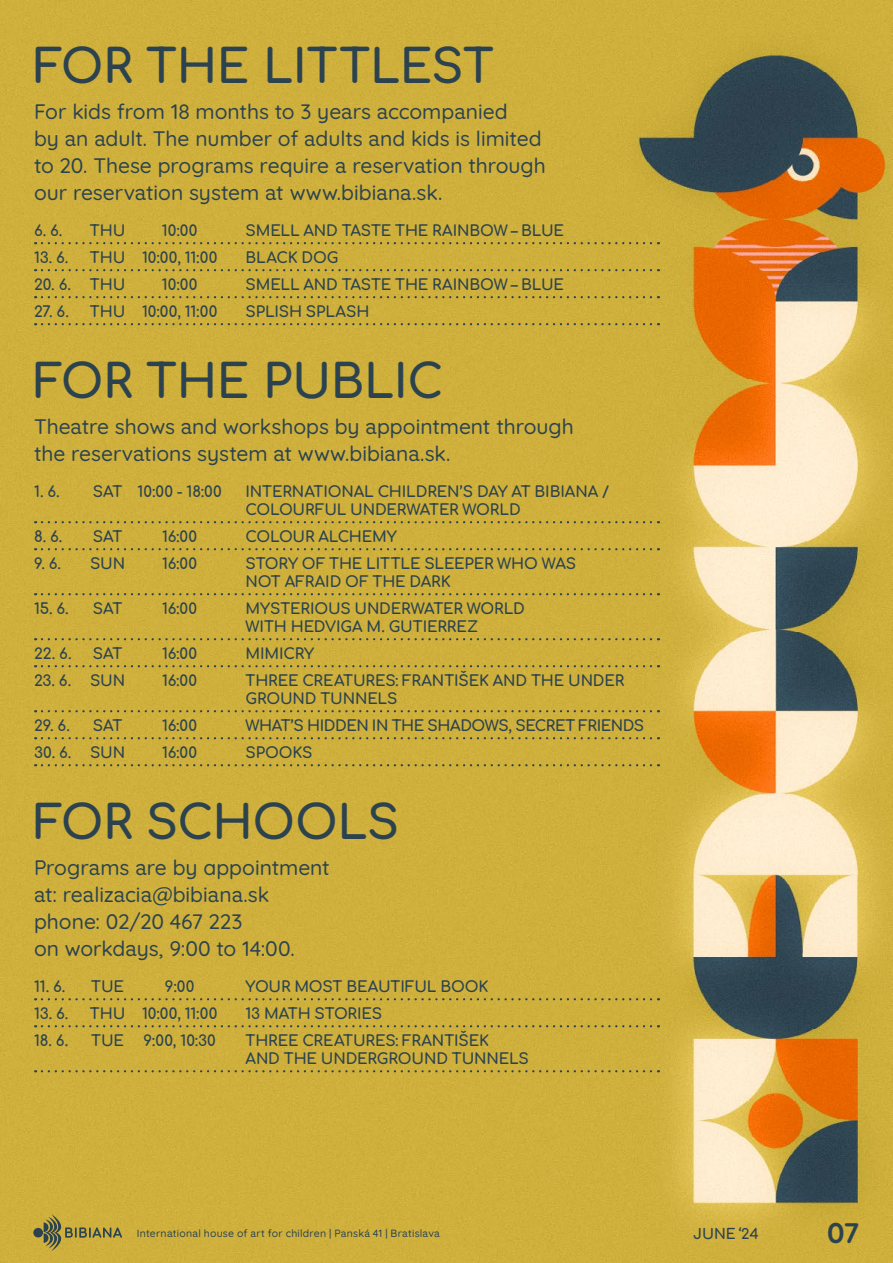
<style>
.page{position:relative;width:893px;height:1263px;background:#fff}
.page>*{position:absolute;margin:0;border:0;box-sizing:border-box;transform-origin:0 0}
.t1{font:700 46.5px "Comfortaa";letter-spacing:-.01em;color:#2c434f}
.t2{font:700 28.5px "Quicksand";color:#2c434f}
.t3{font:500 21px/27px "Quicksand";color:#2c434f}
.t4{font:700 15px "Comfortaa";letter-spacing:-.01em;color:#2c434f}
.t5{font:700 15px "Comfortaa";letter-spacing:-.03em;color:#2c434f}
.t6{font:700 14.25px "Comfortaa";color:#2c434f}
.t7{font:500 10.5px "Quicksand";letter-spacing:.02em;color:#2c434f}
</style>
<div class="page">
<img style="left:0;top:0;width:893px;height:1263px">
<div style="left:33px;top:1228px;width:10px;height:9px;background:#2c434f;border-radius:50%"></div>
<svg style="left:44px;top:1214px;width:78px;height:37px;background:#af9a3f"></svg>
<svg style="left:42px;top:242px;width:617px;height:2px"></svg>
<svg style="left:42px;top:269px;width:617px;height:2px"></svg>
<svg style="left:42px;top:296px;width:617px;height:2px"></svg>
<svg style="left:42px;top:323px;width:617px;height:2px"></svg>
<svg style="left:42px;top:521px;width:617px;height:2px"></svg>
<svg style="left:42px;top:548px;width:617px;height:2px"></svg>
<svg style="left:42px;top:593px;width:617px;height:2px"></svg>
<svg style="left:42px;top:638px;width:617px;height:2px"></svg>
<svg style="left:42px;top:665px;width:617px;height:2px"></svg>
<svg style="left:42px;top:710px;width:617px;height:2px"></svg>
<svg style="left:42px;top:737px;width:617px;height:2px"></svg>
<svg style="left:42px;top:764px;width:617px;height:2px"></svg>
<svg style="left:42px;top:998px;width:617px;height:2px"></svg>
<svg style="left:42px;top:1025px;width:617px;height:2px"></svg>
<svg style="left:42px;top:1070px;width:617px;height:2px"></svg>
<p class="t1" style="left:34px;top:23px;width:461px">FOR THE LITTLEST</p>
<p class="t3" style="left:34px;top:96px;width:513px">For kids from 18 months to 3 years accompanied<br>by an adult. The number of adults and kids is limited to 20. These programs require a reservation through our reservation system at www.bibiana.sk.</p>
<p class="t4" style="left:34px;top:216px;width:30px">6. 6.</p>
<p class="t4" style="left:90px;top:216px;width:37px">THU</p>
<p class="t4" style="left:162px;top:216px;width:37px">10:00</p>
<p class="t4" style="left:246px;top:216px;width:320px">SMELL AND TASTE THE RAINBOW – BLUE</p>
<p class="t4" style="left:34px;top:243px;width:36px">13. 6.</p>
<p class="t4" style="left:90px;top:243px;width:129px">THU 10:00, 11:00</p>
<p class="t4" style="left:246px;top:243px;width:94px">BLACK DOG</p>
<p class="t4" style="left:34px;top:270px;width:39px">20. 6.</p>
<p class="t4" style="left:90px;top:270px;width:37px">THU</p>
<p class="t4" style="left:162px;top:270px;width:37px">10:00</p>
<p class="t4" style="left:246px;top:270px;width:320px">SMELL AND TASTE THE RAINBOW – BLUE</p>
<p class="t4" style="left:34px;top:297px;width:36px">27. 6.</p>
<p class="t4" style="left:90px;top:297px;width:129px">THU 10:00, 11:00</p>
<p class="t4" style="left:246px;top:297px;width:125px">SPLISH SPLASH</p>
<p class="t1" style="left:34px;top:338px;width:411px">FOR THE PUBLIC</p>
<p class="t3" style="left:34px;top:411px;width:541px">Theatre shows and workshops by appointment through the reservations system at www.bibiana.sk.</p>
<p class="t4" style="left:34px;top:477px;width:27px">1. 6.</p>
<p class="t4" style="left:93px;top:477px;width:130px">SAT 10:00 - 18:00</p>
<p class="t4" style="left:246px;top:477px;width:365px">INTERNATIONAL CHILDREN’S DAY AT BIBIANA /</p>
<p class="t4" style="left:246px;top:495px;width:277px">COLOURFUL UNDERWATER WORLD</p>
<p class="t4" style="left:34px;top:522px;width:30px">8. 6.</p>
<p class="t4" style="left:93px;top:522px;width:31px">SAT</p>
<p class="t4" style="left:162px;top:522px;width:37px">16:00</p>
<p class="t4" style="left:246px;top:522px;width:153px">COLOUR ALCHEMY</p>
<p class="t4" style="left:34px;top:549px;width:29px">9. 6.</p>
<p class="t4" style="left:90px;top:549px;width:37px">SUN</p>
<p class="t4" style="left:162px;top:549px;width:37px">16:00</p>
<p class="t4" style="left:246px;top:549px;width:332px">STORY OF THE LITTLE SLEEPER WHO WAS</p>
<p class="t4" style="left:246px;top:567px;width:207px">NOT AFRAID OF THE DARK</p>
<p class="t4" style="left:34px;top:594px;width:36px">15. 6.</p>
<p class="t4" style="left:93px;top:594px;width:31px">SAT</p>
<p class="t4" style="left:162px;top:594px;width:37px">16:00</p>
<p class="t4" style="left:246px;top:594px;width:281px">MYSTERIOUS UNDERWATER WORLD</p>
<p class="t4" style="left:246px;top:612px;width:234px">WITH HEDVIGA M. GUTIERREZ</p>
<p class="t4" style="left:34px;top:639px;width:39px">22. 6.</p>
<p class="t4" style="left:93px;top:639px;width:31px">SAT</p>
<p class="t4" style="left:162px;top:639px;width:37px">16:00</p>
<p class="t4" style="left:246px;top:639px;width:70px">MIMICRY</p>
<p class="t4" style="left:34px;top:666px;width:39px">23. 6.</p>
<p class="t4" style="left:90px;top:666px;width:37px">SUN</p>
<p class="t4" style="left:162px;top:666px;width:37px">16:00</p>
<p class="t4" style="left:246px;top:666px;width:380px">THREE CREATURES: FRANTIŠEK AND THE UNDER</p>
<p class="t4" style="left:246px;top:684px;width:153px">GROUND TUNNELS</p>
<p class="t4" style="left:34px;top:711px;width:37px">29. 6.</p>
<p class="t4" style="left:93px;top:711px;width:31px">SAT</p>
<p class="t4" style="left:162px;top:711px;width:37px">16:00</p>
<p class="t5" style="left:246px;top:711px;width:400px">WHAT’S HIDDEN IN THE SHADOWS, SECRET FRIENDS</p>
<p class="t4" style="left:34px;top:738px;width:93px">30. 6. SUN</p>
<p class="t4" style="left:162px;top:738px;width:37px">16:00</p>
<p class="t4" style="left:246px;top:738px;width:69px">SPOOKS</p>
<p class="t1" style="left:34px;top:779px;width:366px">FOR SCHOOLS</p>
<p class="t3" style="left:34px;top:852px;width:297px">Programs are by appointment</p>
<p class="t3" style="left:34px;top:879px;width:237px">at: realizacia@bibiana.sk</p>
<p class="t3" style="left:34px;top:906px;width:210px">phone: 02/20 467 223</p>
<p class="t3" style="left:34px;top:933px;width:262px">on workdays, 9:00 to 14:00.</p>
<p class="t4" style="left:34px;top:972px;width:33px">11. 6.</p>
<p class="t4" style="left:91px;top:972px;width:34px">TUE</p>
<p class="t4" style="left:165px;top:972px;width:31px">9:00</p>
<p class="t4" style="left:246px;top:972px;width:244px">YOUR MOST BEAUTIFUL BOOK</p>
<p class="t4" style="left:34px;top:999px;width:36px">13. 6.</p>
<p class="t4" style="left:90px;top:999px;width:129px">THU 10:00, 11:00</p>
<p class="t4" style="left:246px;top:999px;width:138px">13 MATH STORIES</p>
<p class="t4" style="left:34px;top:1026px;width:36px">18. 6.</p>
<p class="t4" style="left:91px;top:1026px;width:34px">TUE</p>
<p class="t4" style="left:143px;top:1026px;width:74px">9:00, 10:30</p>
<p class="t4" style="left:246px;top:1026px;width:245px">THREE CREATURES: FRANTIŠEK</p>
<p class="t4" style="left:246px;top:1044px;width:285px">AND THE UNDERGROUND TUNNELS</p>
<p class="t7" style="left:137px;top:1224px;width:305px">International house of art for children | Panská 41 | Bratislava</p>
<p class="t6" style="left:693px;top:1220px;width:67px">JUNE ‘24</p>
<h2 class="t2" style="left:827px;top:1209px;width:33px">07</h2>
</div>
